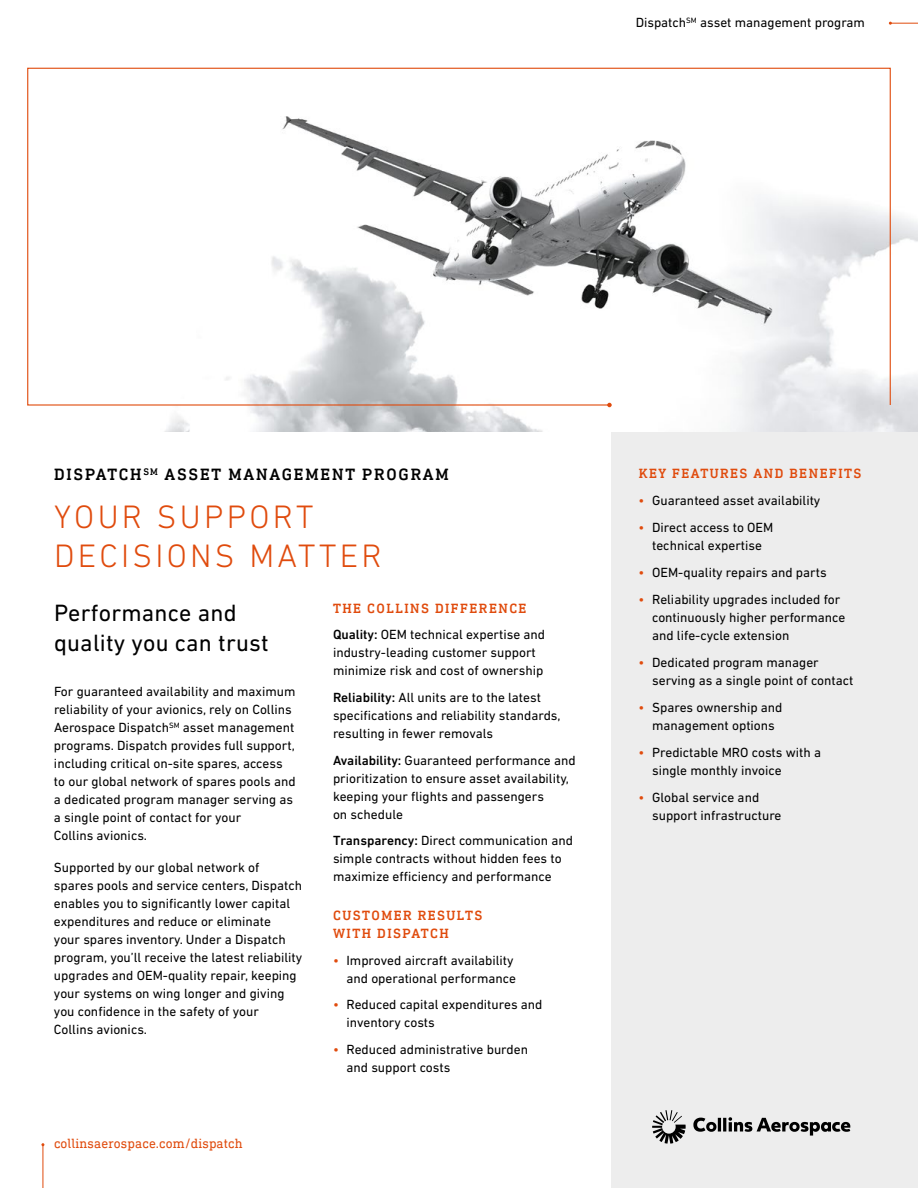
<style>
.page{position:relative;width:918px;height:1188px;background:#fff}
.page>*{position:absolute;margin:0;border:0;box-sizing:border-box;transform-origin:0 0}
.t1{font:300 33px/39px "DIN Next LT Pro";letter-spacing:.1em;color:#e04b0d}
.t2{font:24px/30px "DIN Next LT Pro";letter-spacing:.01em;color:#000}
.t3{font:500 16.5px "DIN Next Slab Pro";letter-spacing:.11em;color:#000}
.t4{font:13.5px/18px "DIN Next LT Pro";color:#000}
.t5{font:500 13.5px/18px "DIN Next Slab Pro";letter-spacing:.11em;color:#e04b0d}
.t6{font:13.5px "DIN Next Slab Pro";letter-spacing:.01em;color:#e04b0d}
.s1{font-weight:500}
.s2{color:#e04b0d}
</style>
<div class="page">
<div style="left:612px;top:416px;width:306px;height:772px;background:#ededed"></div>
<svg style="left:652px;top:1110px;width:198px;height:34px"></svg>
<hr style="left:43px;top:1145px;width:1px;height:43px;background:#e04b0d">
<svg style="left:889px;top:22px;width:29px;height:3px"></svg>
<img style="left:164px;top:215px;width:754px;height:217px">
<svg style="left:27px;top:67px;width:864px;height:339px"></svg>
<svg style="left:607px;top:403px;width:5px;height:4px"></svg>
<p class="t4" style="left:636px;top:13px;width:231px">Dispatch<sup>SM</sup> asset management program</p>
<p class="t3" style="left:54px;top:465px;width:396px">DISPATCH<sup>SM</sup> ASSET MANAGEMENT PROGRAM</p>
<h1 class="t1" style="left:54px;top:497px;width:329px">YOUR SUPPORT<br>DECISIONS MATTER</h1>
<h2 class="t2" style="left:54px;top:598px;width:216px">Performance and quality you can trust</h2>
<p class="t4" style="left:54px;top:683px;width:243px">For guaranteed availability and maximum reliability of your avionics, rely on Collins Aerospace Dispatch<sup>SM</sup> asset management programs. Dispatch provides full support, including critical on-site spares, access to our global network of spares pools and a dedicated program manager serving as a single point of contact for your<br>Collins avionics.</p>
<p class="t4" style="left:54px;top:858px;width:250px">Supported by our global network of spares pools and service centers, Dispatch enables you to significantly lower capital expenditures and reduce or eliminate<br>your spares inventory. Under a Dispatch program, you’ll receive the latest reliability upgrades and OEM-quality repair, keeping your systems on wing longer and giving you confidence in the safety of your<br>Collins avionics.</p>
<p class="t6" style="left:54px;top:1136px;width:190px">collinsaerospace.com/dispatch</p>
<p class="t5" style="left:333px;top:599px;width:195px">THE COLLINS DIFFERENCE</p>
<p class="t4" style="left:333px;top:626px;width:214px"><span class="s1">Quality:</span> OEM technical expertise and industry-leading customer support minimize risk and cost of ownership</p>
<p class="t4" style="left:333px;top:688px;width:229px"><span class="s1">Reliability:</span> All units are to the latest specifications and reliability standards, resulting in fewer removals</p>
<p class="t4" style="left:333px;top:751px;width:244px"><span class="s1">Availability:</span> Guaranteed performance and prioritization to ensure asset availability, keeping your flights and passengers<br>on schedule</p>
<p class="t4" style="left:333px;top:832px;width:241px"><span class="s1">Transparency:</span> Direct communication and simple contracts without hidden fees to maximize efficiency and performance</p>
<p class="t5" style="left:333px;top:906px;width:151px">CUSTOMER RESULTS<br>WITH DISPATCH</p>
<p class="t4" style="left:333px;top:951px;width:184px;text-align:right"><span class="s2">•</span> Improved aircraft availability and operational performance</p>
<p class="t4" style="left:347px;top:995px;width:198px;text-indent:-14px"><span class="s2">•</span> Reduced capital expenditures and inventory costs</p>
<p class="t4" style="left:347px;top:1040px;width:183px;text-indent:-14px"><span class="s2">•</span> Reduced administrative burden and support costs</p>
<p class="t5" style="left:639px;top:464px;width:224px">KEY FEATURES AND BENEFITS</p>
<p class="t4" style="left:639px;top:491px;width:183px"><span class="s2">•</span> Guaranteed asset availability</p>
<p class="t4" style="left:639px;top:518px;width:136px;text-align:center"><span class="s2">•</span> Direct access to OEM technical expertise</p>
<p class="t4" style="left:639px;top:563px;width:189px"><span class="s2">•</span> OEM-quality repairs and parts</p>
<p class="t4" style="left:652px;top:590px;width:195px;text-indent:-14px"><span class="s2">•</span> Reliability upgrades included for continuously higher performance and life-cycle extension</p>
<p class="t4" style="left:652px;top:653px;width:203px;text-indent:-14px"><span class="s2">•</span> Dedicated program manager serving as a single point of contact</p>
<p class="t4" style="left:639px;top:698px;width:145px;text-align:center"><span class="s2">•</span> Spares ownership and management options</p>
<p class="t4" style="left:652px;top:743px;width:170px;text-indent:-14px"><span class="s2">•</span> Predictable MRO costs with a single monthly invoice</p>
<p class="t4" style="left:652px;top:788px;width:131px;text-indent:-14px"><span class="s2">•</span> Global service and support infrastructure</p>
</div>
